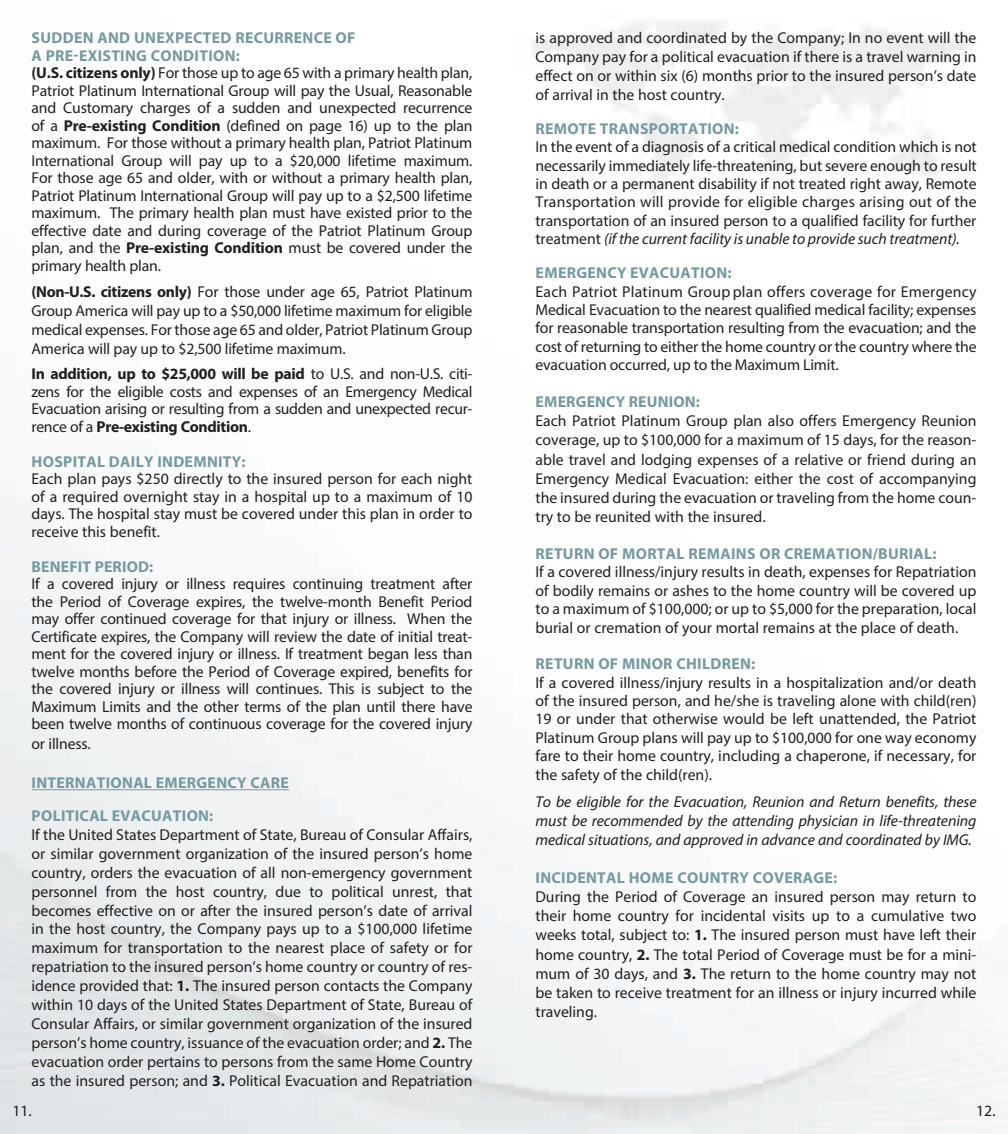
<style>
.page{position:relative;width:1008px;height:1134px;background:#fff}
.page>*{position:absolute;margin:0;border:0;box-sizing:border-box;transform-origin:0 0}
.t1{font:15.75px/17.5px "Myriad Pro";letter-spacing:-.01em;color:#231f20;text-align:justify}
.t2{font:700 15.75px/32.9px "Myriad Pro";letter-spacing:.02em;color:#759aa0}
.t3{font:italic 15.75px/18.9px "Myriad Pro";letter-spacing:-.005em;color:#231f20;text-align:justify}
.s1{font-weight:700;color:#759aa0}
.s2{font-weight:700}
.s3{font-style:italic}
</style>
<div class="page">
<hr style="left:32px;top:789px;width:257px;height:1px;background:#759aa0">
<p class="t1" style="left:32px;top:29px;width:443px;text-align:left"><span class="s1">SUDDEN AND UNEXPECTED RECURRENCE OF<br>A PRE-EXISTING CONDITION:<br></span><span class="s2">(U.S. citizens only)</span> For those up to age 65 with a primary health plan, Patriot Platinum International Group will pay the Usual, Reasonable and Customary charges of a sudden and unexpected recurrence of a <span class="s2">Pre-existing Condition</span> (defined on page 16) up to the plan maximum. For those without a primary health plan, Patriot Platinum International Group will pay up to a $20,000 lifetime maximum.<br>For those age 65 and older, with or without a primary health plan, Patriot Platinum International Group will pay up to a $2,500 lifetime maximum. The primary health plan must have existed prior to the effective date and during coverage of the Patriot Platinum Group plan, and the <span class="s2">Pre-existing Condition</span> must be covered under the primary health plan.</p>
<p class="t1" style="left:32px;top:282px;width:443px;line-height:18.9px"><span class="s2">(Non-U.S. citizens only)</span> For those under age 65, Patriot Platinum Group America will pay up to a $50,000 lifetime maximum for eligible medical expenses. For those age 65 and older, Patriot Platinum Group America will pay up to $2,500 lifetime maximum.</p>
<p class="t1" style="left:32px;top:365px;width:443px"><span class="s2">In addition, up to $25,000 will be paid</span> to U.S. and non-U.S. citi&shy;zens for the eligible costs and expenses of an Emergency Medical Evacuation arising or resulting from a sudden and unexpected recur&shy;rence of a <span class="s2">Pre-existing Condition</span>.</p>
<p class="t2" style="left:32px;top:445px;width:216px">HOSPITAL DAILY INDEMNITY:</p>
<p class="t1" style="left:32px;top:470px;width:443px">Each plan pays $250 directly to the insured person for each night of a required overnight stay in a hospital up to a maximum of 10 days. The hospital stay must be covered under this plan in order to receive this benefit.</p>
<p class="t2" style="left:32px;top:550px;width:123px">BENEFIT PERIOD:</p>
<p class="t1" style="left:32px;top:575px;width:443px">If a covered injury or illness requires continuing treatment after the Period of Coverage expires, the twelve-month Benefit Period may offer continued coverage for that injury or illness. When the Certificate expires, the Company will review the date of initial treat&shy;ment for the covered injury or illness. If treatment began less than twelve months before the Period of Coverage expired, benefits for the covered injury or illness will continues. This is subject to the Maximum Limits and the other terms of the plan until there have been twelve months of continuous coverage for the covered injury</p>
<p class="t1" style="left:32px;top:735px;width:61px">or illness.</p>
<p class="t2" style="left:32px;top:766px;width:259px">INTERNATIONAL EMERGENCY CARE<br>POLITICAL EVACUATION:</p>
<p class="t1" style="left:32px;top:825px;width:443px;line-height:18.9px">If the United States Department of State, Bureau of Consular Affairs, or similar government organization of the insured person’s home country, orders the evacuation of all non-emergency government personnel from the host country, due to political unrest, that becomes effective on or after the insured person’s date of arrival in the host country, the Company pays up to a $100,000 lifetime maximum for transportation to the nearest place of safety or for repatriation to the insured person’s home country or country of res&shy;idence provided that: <span class="s2">1.</span> The insured person contacts the Company within 10 days of the United States Department of State, Bureau of Consular Affairs, or similar government organization of the insured person’s home country, issuance of the evacuation order; and <span class="s2">2.</span> The evacuation order pertains to persons from the same Home Country as the insured person; and <span class="s2">3.</span> Political Evacuation and Repatriation</p>
<p class="t1" style="left:536px;top:28px;width:443px;line-height:18.9px">is approved and coordinated by the Company; In no event will the Company pay for a political evacuation if there is a travel warning in effect on or within six (6) months prior to the insured person’s date of arrival in the host country.</p>
<p class="t2" style="left:536px;top:112px;width:205px">REMOTE TRANSPORTATION:</p>
<p class="t1" style="left:536px;top:138px;width:443px;line-height:18.4px">In the event of a diagnosis of a critical medical condition which is not necessarily immediately life-threatening, but severe enough to result in death or a permanent disability if not treated right away, Remote Transportation will provide for eligible charges arising out of the transportation of an insured person to a qualified facility for further treatment <span class="s3">(if the current facility is unable to provide such treatment).</span></p>
<p class="t2" style="left:536px;top:256px;width:197px">EMERGENCY EVACUATION:</p>
<p class="t1" style="left:536px;top:282px;width:443px;line-height:18.4px">Each Patriot Platinum Group plan offers coverage for Emergency Medical Evacuation to the nearest qualified medical facility; expenses for reasonable transportation resulting from the evacuation; and the cost of returning to either the home country or the country where the evacuation occurred, up to the Maximum Limit.</p>
<p class="t2" style="left:536px;top:385px;width:166px">EMERGENCY REUNION:</p>
<p class="t1" style="left:536px;top:411px;width:443px;line-height:19.2px">Each Patriot Platinum Group plan also offers Emergency Reunion coverage, up to $100,000 for a maximum of 15 days, for the reason&shy;able travel and lodging expenses of a relative or friend during an Emergency Medical Evacuation: either the cost of accompanying the insured during the evacuation or traveling from the home coun&shy;try to be reunited with the insured.</p>
<p class="t2" style="left:536px;top:537px;width:402px">RETURN OF MORTAL REMAINS OR CREMATION/BURIAL:</p>
<p class="t1" style="left:536px;top:563px;width:443px;line-height:18.4px">If a covered illness/injury results in death, expenses for Repatriation of bodily remains or ashes to the home country will be covered up to a maximum of $100,000; or up to $5,000 for the preparation, local burial or cremation of your mortal remains at the place of death.</p>
<p class="t2" style="left:536px;top:647px;width:221px">RETURN OF MINOR CHILDREN:</p>
<p class="t1" style="left:536px;top:673px;width:443px;line-height:18.6px">If a covered illness/injury results in a hospitalization and/or death of the insured person, and he/she is traveling alone with child(ren)<br>19 or under that otherwise would be left unattended, the Patriot Platinum Group plans will pay up to $100,000 for one way economy fare to their home country, including a chaperone, if necessary, for the safety of the child(ren).</p>
<p class="t3" style="left:536px;top:792px;width:443px">To be eligible for the Evacuation, Reunion and Return benefits, these must be recommended by the attending physician in life-threatening medical situations, and approved in advance and coordinated by IMG.</p>
<p class="t2" style="left:536px;top:860px;width:303px">INCIDENTAL HOME COUNTRY COVERAGE:</p>
<p class="t1" style="left:536px;top:887px;width:443px;line-height:19.2px">During the Period of Coverage an insured person may return to their home country for incidental visits up to a cumulative two weeks total, subject to: <span class="s2">1.</span> The insured person must have left their home country, <span class="s2">2.</span> The total Period of Coverage must be for a mini&shy;mum of 30 days, and <span class="s2">3.</span> The return to the home country may not be taken to receive treatment for an illness or injury incurred while traveling.</p>
<p class="t1" style="left:12px;top:1101px;width:21px">11.</p>
<p class="t1" style="left:976px;top:1101px;width:21px">12.</p>
</div>
